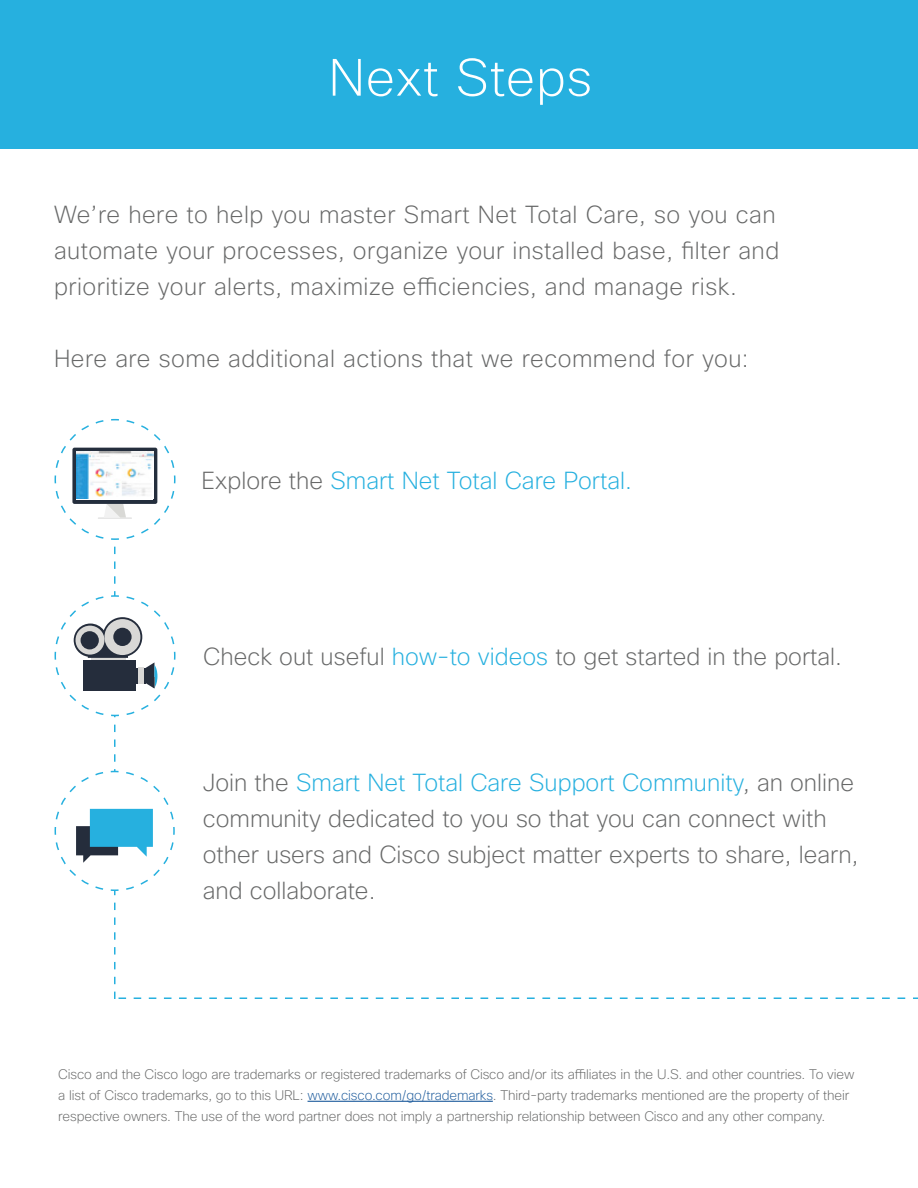
<style>
.page{position:relative;width:918px;height:1188px;background:#fff}
.page>*{position:absolute;margin:0;border:0;box-sizing:border-box;transform-origin:0 0}
.t1{font:200 51px "Cisco Sans";letter-spacing:.02em;color:#fff}
.t2{font:200 24px/36px "Cisco Sans";letter-spacing:.02em;color:#676868}
.t3{font:200 24px/36px "Cisco Sans";color:#676868}
.t4{font:200 24px "Cisco Sans";color:#26b0df}
.t5{font:200 13.5px/21px "Cisco Sans";letter-spacing:-.01em;color:#676868}
.s1{color:#676868}
.s2{color:#26b0df}
.s3{color:#215e9e}
</style>
<div class="page">
<div style="left:0;top:0;width:918px;height:148px;background:#26b0df"></div>
<svg style="left:465px;top:998px;width:240px;height:1px"></svg>
<svg style="left:54px;top:418px;width:405px;height:581px"></svg>
<hr style="left:308px;top:1101px;width:185px;height:1px;background:#215e9e">
<svg style="left:712px;top:998px;width:206px;height:1px"></svg>
<h1 class="t1" style="left:329px;top:45px;width:265px">Next Steps</h1>
<h2 class="t2" style="left:54px;top:196px;width:727px">We’re here to help you master Smart Net Total Care, so you can automate your processes, organize your installed base, filter and prioritize your alerts, maximize efficiencies, and manage risk.</h2>
<h2 class="t2" style="left:54px;top:340px;width:696px">Here are some additional actions that we recommend for you:</h2>
<h2 class="t4" style="left:202px;top:465px;width:432px"><span class="s1">Explore the</span> Smart Net Total Care Portal.</h2>
<h2 class="t3" style="left:203px;top:638px;width:640px">Check out useful <span class="s2">how-to videos</span> to get started in the portal.</h2>
<h2 class="t3" style="left:203px;top:764px;width:657px">Join the <span class="s2">Smart Net Total Care Support Community</span>, an online community dedicated to you so that you can connect with other users and Cisco subject matter experts to share, learn, and collaborate.</h2>
<p class="t5" style="left:58px;top:1064px;width:798px">Cisco and the Cisco logo are trademarks or registered trademarks of Cisco and/or its affiliates in the U.S. and other countries. To view a list of Cisco trademarks, go to this URL: <span class="s3">www.cisco.com/go/trademarks</span>. Third-party trademarks mentioned are the property of their respective owners. The use of the word partner does not imply a partnership relationship between Cisco and any other company.</p>
</div>
